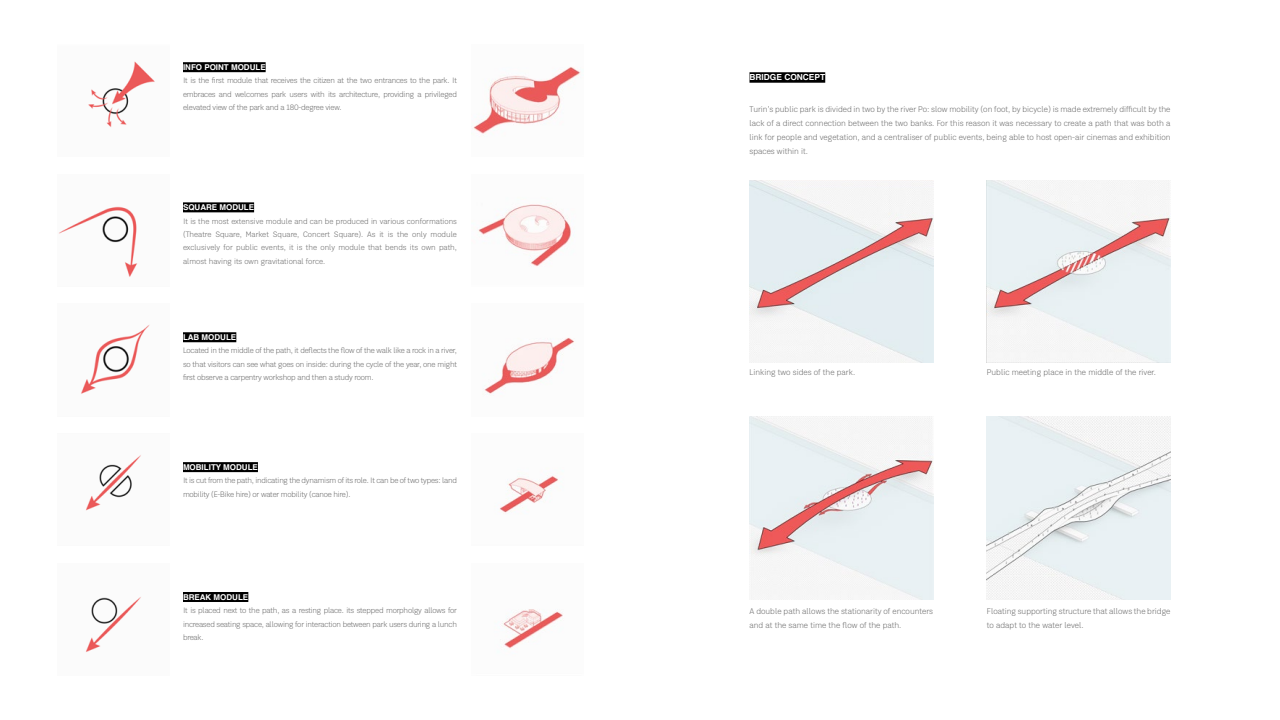
<style>
.page{position:relative;width:1280px;height:720px;background:#fff}
.page>*{position:absolute;margin:0;border:0;box-sizing:border-box;transform-origin:0 0}
.t1{font:300 8.4px/13.9px "Kommon Grotesk";color:#6b6b6b}
.t2{font:700 8.4px "Helvetica";color:#fff}
.t3{font:300 8px/13.3px "Kommon Grotesk";letter-spacing:-.025em;color:#6b6b6b;text-align:justify}
.t4{font:700 8px "Helvetica";color:#fff}
</style>
<div class="page">
<div style="left:183px;top:62px;width:83px;height:10px;background:#000"></div>
<div style="left:183px;top:202px;width:71px;height:10px;background:#000"></div>
<div style="left:183px;top:332px;width:53px;height:10px;background:#000"></div>
<div style="left:183px;top:462px;width:75px;height:10px;background:#000"></div>
<div style="left:183px;top:592px;width:65px;height:10px;background:#000"></div>
<div style="left:750px;top:72px;width:75px;height:11px;background:#000"></div>
<img style="left:987px;top:416px;width:184px;height:184px">
<img style="left:987px;top:180px;width:183px;height:182px">
<img style="left:750px;top:180px;width:183px;height:183px">
<img style="left:750px;top:416px;width:183px;height:184px">
<img style="left:86px;top:455px;width:55px;height:56px">
<img style="left:85px;top:597px;width:56px;height:55px">
<img style="left:88px;top:61px;width:67px;height:66px">
<img style="left:81px;top:324px;width:69px;height:70px">
<img style="left:59px;top:206px;width:79px;height:71px">
<img style="left:484px;top:338px;width:91px;height:57px">
<img style="left:500px;top:474px;width:59px;height:40px">
<img style="left:502px;top:609px;width:61px;height:41px">
<img style="left:478px;top:204px;width:96px;height:63px">
<img style="left:473px;top:67px;width:108px;height:67px">
<p class="t4" style="left:183px;top:61px;width:84px">INFO POINT MODULE</p>
<p class="t3" style="left:183px;top:74px;width:276px">It is the first module that receives the citizen at the two entrances to the park. It embraces and welcomes park users with its architecture, providing a privileged elevated view of the park and a 180-degree view.</p>
<p class="t4" style="left:183px;top:201px;width:73px">SQUARE MODULE</p>
<p class="t3" style="left:183px;top:214px;width:275px">It is the most extensive module and can be produced in various conformations (Theatre Square, Market Square, Concert Square). As it is the only module exclusively for public events, it is the only module that bends its own path, almost having its own gravitational force.</p>
<p class="t4" style="left:183px;top:331px;width:55px">LAB MODULE</p>
<p class="t3" style="left:183px;top:344px;width:276px">Located in the middle of the path, it deflects the flow of the walk like a rock in a river, so that visitors can see what goes on inside: during the cycle of the year, one might first observe a carpentry workshop and then a study room.</p>
<p class="t4" style="left:183px;top:461px;width:76px">MOBILITY MODULE</p>
<p class="t3" style="left:183px;top:474px;width:275px">It is cut from the path, indicating the dynamism of its role. It can be of two types: land mobility (E-Bike hire) or water mobility (canoe hire).</p>
<p class="t4" style="left:183px;top:590px;width:67px">BREAK MODULE</p>
<p class="t3" style="left:183px;top:604px;width:276px">It is placed next to the path, as a resting place. its stepped morpholgy allows for increased seating space, allowing for interaction between park users during a lunch break.</p>
<p class="t2" style="left:750px;top:71px;width:77px">BRIDGE CONCEPT</p>
<p class="t1" style="left:750px;top:102px;width:423px;text-align:justify">Turin’s public park is divided in two by the river Po: slow mobility (on foot, by bicycle) is made extremely difficult by the lack of a direct connection between the two banks. For this reason it was necessary to create a path that was both a link for people and vegetation, and a centraliser of public events, being able to host open-air cinemas and exhibition spaces within it.</p>
<p class="t1" style="left:750px;top:365px;width:107px">Linking two sides of the park.</p>
<p class="t1" style="left:987px;top:365px;width:171px">Public meeting place in the middle of the river.</p>
<p class="t1" style="left:750px;top:604px;width:185px">A double path allows the stationarity of encounters and at the same time the flow of the path.</p>
<p class="t1" style="left:987px;top:604px;width:185px">Floating supporting structure that allows the bridge to adapt to the water level.</p>
</div>
